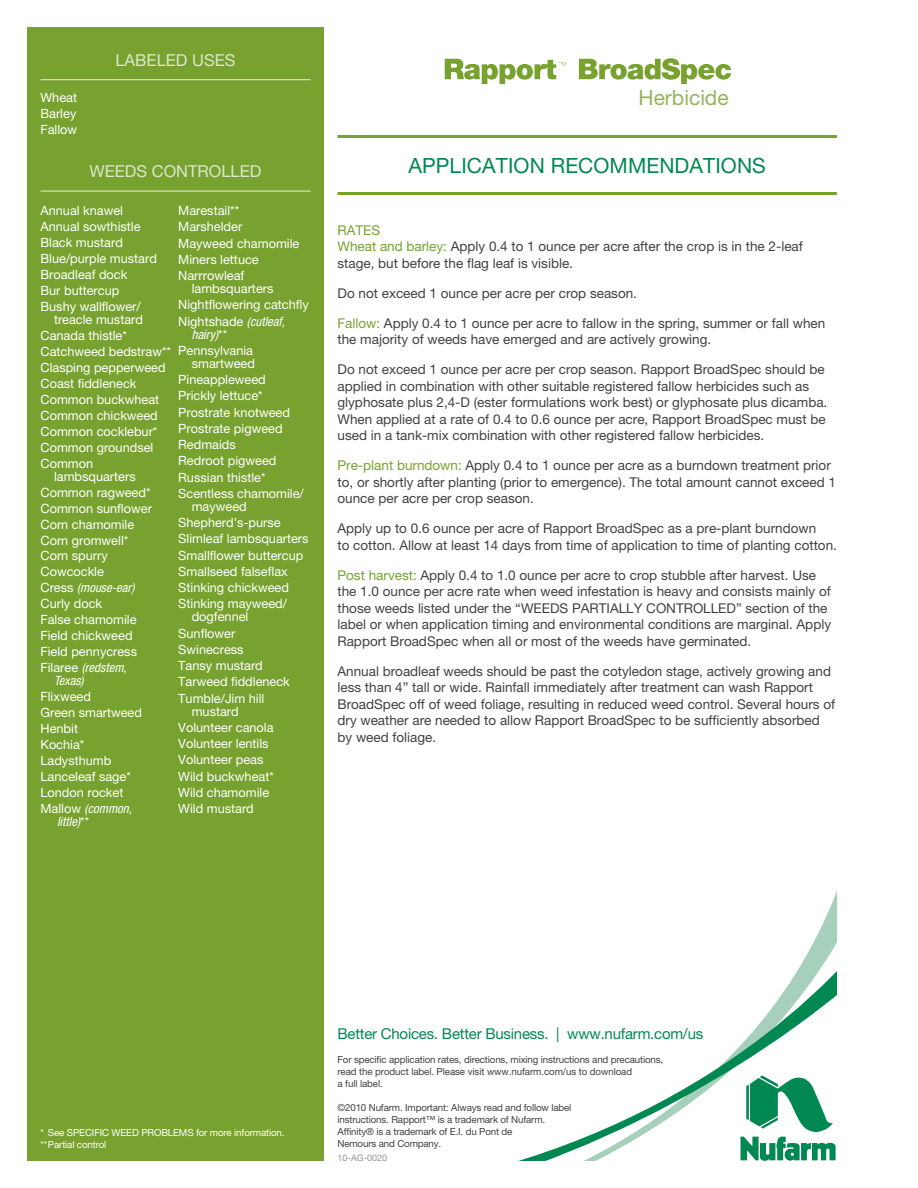
<style>
.page{position:relative;width:918px;height:1188px;background:#fff}
.page>*{position:absolute;margin:0;border:0;box-sizing:border-box;transform-origin:0 0}
.t1{font:21px "Helvetica Neue";color:#008852}
.t2{font:21px "Helvetica Neue";color:#95b45b}
.t3{font:16.5px "Helvetica Neue";color:#dce6cb}
.t4{font:15px "Helvetica Neue";letter-spacing:-.015em;color:#008852}
.t5{font:13.5px/16.5px "Helvetica Neue";color:#414142}
.t6{font:12.75px/16px "Helvetica Neue";color:#fff}
.t7{font:italic condensed 12.75px "Helvetica Neue";color:#fff}
.t8{font:9.75px/12px "Helvetica Neue";letter-spacing:-.015em;color:#414142}
.t9{font:9.75px/12px "Helvetica Neue";letter-spacing:-.015em;color:#fff}
.t10{font:9px "Helvetica Neue";color:#939598}
.s1{font-style:italic;font-stretch:condensed}
.s2{font-style:normal;font-stretch:normal}
.s3{color:#78a22f}
</style>
<div class="page">
<svg style="left:518px;top:918px;width:319px;height:243px"></svg>
<svg style="left:740px;top:1075px;width:96px;height:86px"></svg>
<div style="left:27px;top:27px;width:297px;height:1134px;background:#78a22f"></div>
<hr style="left:40px;top:79px;width:270px;height:1px;background:#dce6cb">
<hr style="left:40px;top:191px;width:270px;height:1px;background:#dce6cb">
<hr style="left:338px;top:135px;width:499px;height:3px;background:#78a22f">
<hr style="left:338px;top:192px;width:499px;height:3px;background:#78a22f">
<svg style="left:445px;top:59px;width:121px;height:25px"></svg>
<svg style="left:579px;top:58px;width:152px;height:26px"></svg>
<p class="t6" style="left:40px;top:89px;width:38px;text-align:justify">Wheat Barley Fallow</p>
<p class="t3" style="left:115px;top:50px;width:21px">Labeled</p>
<p class="t3" style="left:192px;top:50px;width:23px">Uses</p>
<p class="t3" style="left:89px;top:161px;width:13px">weeds</p>
<p class="t3" style="left:152px;top:161px;width:24px">Controlled</p>
<p class="t6" style="left:178px;top:202px;width:123px">Marestail**<br>Marshelder<br>Mayweed chamomile<br>Miners lettuce<br>Narrrowleaf</p>
<p class="t6" style="left:178px;top:280px;width:132px;text-indent:14px">lambsquarters<br>Nightflowering catchfly<br>Nightshade <span class="s1">(cutleaf,</span></p>
<p class="t6" style="left:178px;top:326px;width:76px;text-indent:14px"><span class="s1">hairy)</span>**<br>Pennsylvania</p>
<p class="t6" style="left:178px;top:355px;width:127px;text-indent:14px">smartweed<br>Pineappleweed<br>Prickly lettuce*<br>Prostrate knotweed<br>Prostrate pigweed<br>Redmaids<br>Redroot pigweed<br>Russian thistle*<br>Scentless chamomile/</p>
<p class="t6" style="left:178px;top:498px;width:132px;text-indent:14px">mayweed<br>Shepherd’s-purse<br>Slimleaf lambsquarters<br>Smallflower buttercup<br>Smallseed falseflax<br>Stinking chickweed<br>Stinking mayweed/</p>
<p class="t6" style="left:178px;top:609px;width:113px;text-indent:14px">dogfennel<br>Sunflower<br>Swinecress<br>Tansy mustard<br>Tarweed fiddleneck<br>Tumble/Jim hill</p>
<p class="t6" style="left:178px;top:703px;width:97px;text-indent:14px">mustard<br>Volunteer canola<br>Volunteer lentils<br>Volunteer peas<br>Wild buckwheat*<br>Wild chamomile<br>Wild mustard</p>
<p class="t6" style="left:40px;top:202px;width:118px">Annual knawel<br>Annual sowthistle<br>Black mustard<br>Blue/purple mustard<br>Broadleaf dock<br>Bur buttercup<br>Bushy wallflower/</p>
<p class="t6" style="left:40px;top:311px;width:132px;text-indent:14px">treacle mustard<br>Canada thistle*<br>Catchweed bedstraw**<br>Clasping pepperweed<br>Coast fiddleneck<br>Common buckwheat<br>Common chickweed<br>Common cocklebur*<br>Common groundsel<br>Common</p>
<p class="t6" style="left:40px;top:468px;width:113px;text-indent:14px">lambsquarters<br>Common ragweed*<br>Common sunflower<br>Corn chamomile<br>Corn gromwell*<br>Corn spurry<br>Cowcockle<br>Cress <span class="s1">(mouse-ear)<br></span>Curly dock<br>False chamomile<br>Field chickweed<br>Field pennycress<br>Filaree <span class="s1">(redstem,</span></p>
<p class="t7" style="left:54px;top:673px;width:31px">Texas)</p>
<p class="t6" style="left:40px;top:688px;width:103px">Flixweed<br>Green smartweed<br>Henbit<br>Kochia*<br>Ladysthumb<br>Lanceleaf sage*<br>London rocket<br>Mallow <span class="s1">(common,</span></p>
<p class="t7" style="left:57px;top:814px;width:34px">little)<span class="s2">**</span></p>
<h1 class="t2" style="left:639px;top:85px;width:92px">Herbicide</h1>
<h1 class="t1" style="left:408px;top:153px;width:27px">Application</h1>
<h1 class="t1" style="left:551px;top:153px;width:16px">recommendations</h1>
<p class="t5" style="left:338px;top:222px;width:467px"><span class="s3">Rates<br>Wheat and barley:</span> Apply 0.4 to 1 ounce per acre after the crop is in the 2-leaf stage, but before the flag leaf is visible.</p>
<p class="t5" style="left:338px;top:285px;width:301px">Do not exceed 1 ounce per acre per crop season.</p>
<p class="t5" style="left:338px;top:315px;width:489px"><span class="s3">Fallow:</span> Apply 0.4 to 1 ounce per acre to fallow in the spring, summer or fall when the majority of weeds have emerged and are actively growing.</p>
<p class="t5" style="left:338px;top:361px;width:491px">Do not exceed 1 ounce per acre per crop season. Rapport BroadSpec should be applied in combination with other suitable registered fallow herbicides such as glyphosate plus 2,4-D (ester formulations work best) or glyphosate plus dicamba.<br>When applied at a rate of 0.4 to 0.6 ounce per acre, Rapport BroadSpec must be used in a tank-mix combination with other registered fallow herbicides.</p>
<p class="t5" style="left:338px;top:457px;width:500px"><span class="s3">Pre-plant burndown:</span> Apply 0.4 to 1 ounce per acre as a burndown treatment prior to, or shortly after planting (prior to emergence). The total amount cannot exceed 1 ounce per acre per crop season.</p>
<p class="t5" style="left:338px;top:520px;width:501px">Apply up to 0.6 ounce per acre of Rapport BroadSpec as a pre-plant burndown<br>to cotton. Allow at least 14 days from time of application to time of planting cotton.</p>
<p class="t5" style="left:338px;top:567px;width:495px"><span class="s3">Post harvest:</span> Apply 0.4 to 1.0 ounce per acre to crop stubble after harvest. Use the 1.0 ounce per acre rate when weed infestation is heavy and consists mainly of those weeds listed under the “WEEDS PARTIALLY CONTROLLED” section of the label or when application timing and environmental conditions are marginal. Apply Rapport BroadSpec when all or most of the weeds have germinated.</p>
<p class="t5" style="left:338px;top:663px;width:499px">Annual broadleaf weeds should be past the cotyledon stage, actively growing and less than 4” tall or wide. Rainfall immediately after treatment can wash Rapport BroadSpec off of weed foliage, resulting in reduced weed control. Several hours of dry weather are needed to allow Rapport BroadSpec to be sufficiently absorbed by weed foliage.</p>
<p class="t9" style="left:40px;top:1126px;width:246px">* See SPECIFIC WEED PROBLEMS for more information. **Partial control</p>
<p class="t4" style="left:338px;top:1025px;width:367px">Better Choices. Better Business. | www.nufarm.com/us</p>
<p class="t8" style="left:338px;top:1054px;width:327px">For specific application rates, directions, mixing instructions and precautions, read the product label. Please visit www.nufarm.com/us to download<br>a full label.</p>
<p class="t8" style="left:338px;top:1102px;width:235px">©2010 Nufarm. Important: Always read and follow label instructions. Rapport™ is a trademark of Nufarm.<br>Affinity® is a trademark of E.I. du Pont de<br>Nemours and Company.</p>
<p class="t10" style="left:338px;top:1152px;width:51px">10-AG-0020</p>
</div>
